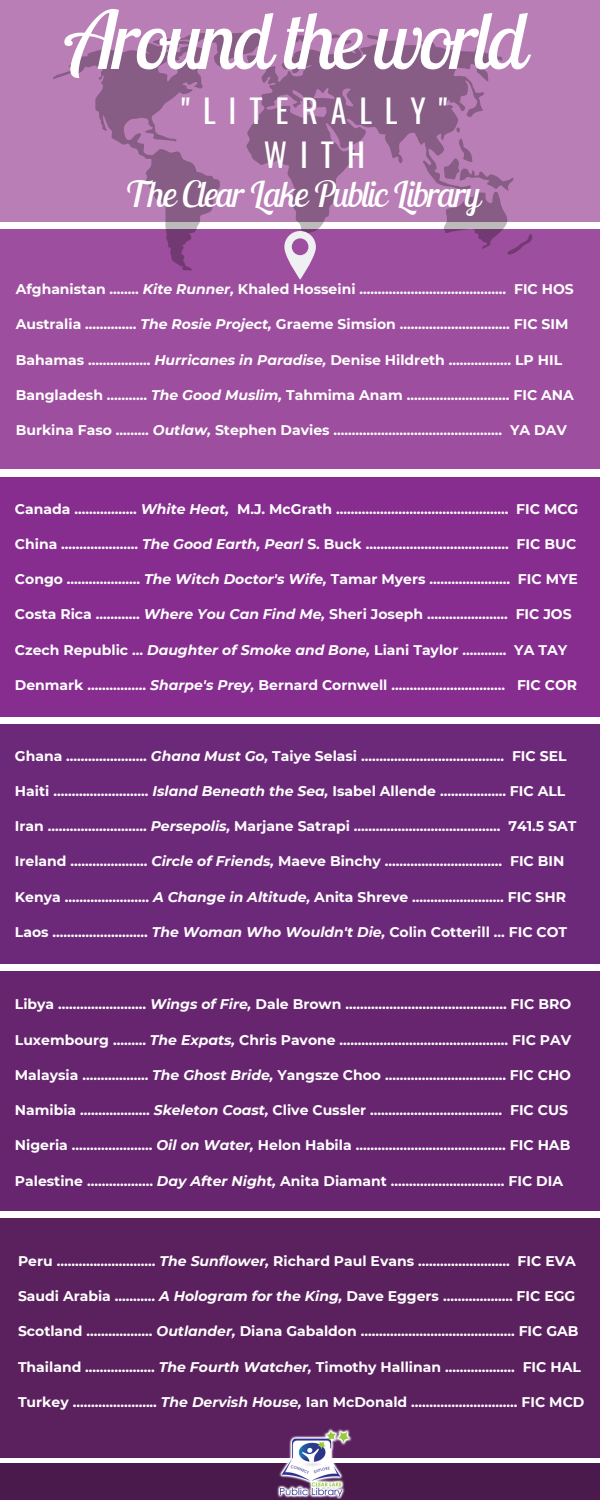
<style>
.page{position:relative;width:600px;height:1500px;background:#fff}
.page>*{position:absolute;margin:0;border:0;box-sizing:border-box;transform-origin:0 0}
.t1{font:italic 80px "Lobster Two";letter-spacing:-.04em;color:#fff}
.t2{font:italic 36px "Lobster Two";letter-spacing:-.04em;color:#fff}
.t3{font:32px/44.2px "Oswald";letter-spacing:.4em;color:#fff;text-align:center}
.t4{font:700 14px "Montserrat";color:#fff}
.s1{font-style:italic}
</style>
<div class="page">
<div style="left:0;top:230px;width:600px;height:240px;background:#9e4e9e"></div>
<div style="left:0;top:477px;width:600px;height:239px;background:#862d8f"></div>
<div style="left:0;top:724px;width:600px;height:240px;background:#6d2979"></div>
<div style="left:0;top:971px;width:600px;height:239px;background:#66256e"></div>
<div style="left:0;top:1218px;width:600px;height:240px;background:#5b205e"></div>
<div style="left:0;top:1463px;width:600px;height:37px;background:#4a1a4d"></div>
<div style="left:0;top:0;width:600px;height:222px;background:#b97eb6"></div>
<svg style="left:245px;top:34px;width:258px;height:197px;fill:#8c5c8a"></svg>
<svg style="left:442px;top:127px;width:91px;height:128px"></svg>
<svg style="left:53px;top:43px;width:168px;height:227px"></svg>
<svg style="left:149px;top:33px;width:120px;height:35px"></svg>
<svg style="left:284px;top:231px;width:32px;height:49px"></svg>
<img style="left:277px;top:1428px;width:75px;height:70px">
<h1 class="t1" style="left:67px;top:-11px;width:461px">Around the world</h1>
<h3 class="t3" style="left:182px;top:88px;width:267px">"LITERALLY"<br>WITH</h3>
<h2 class="t2" style="left:125px;top:171px;width:357px">The Clear Lake Public Library</h2>
<p class="t4" style="left:16px;top:281px;width:560px">Afghanistan ........ <span class="s1">Kite Runner,</span> Khaled Hosseini ........................................ FIC HOS</p>
<p class="t4" style="left:16px;top:316px;width:554px">Australia .............. <span class="s1">The Rosie Project,</span> Graeme Simsion .............................. FIC SIM</p>
<p class="t4" style="left:16px;top:351px;width:548px">Bahamas ................. <span class="s1">Hurricanes in Paradise,</span> Denise Hildreth ................. LP HIL</p>
<p class="t4" style="left:16px;top:386px;width:560px">Bangladesh ........... <span class="s1">The Good Muslim,</span> Tahmima Anam ............................ FIC ANA</p>
<p class="t4" style="left:16px;top:422px;width:553px">Burkina Faso ......... <span class="s1">Outlaw,</span> Stephen Davies .............................................. YA DAV</p>
<p class="t4" style="left:15px;top:500px;width:565px">Canada ................. <span class="s1">White Heat,</span> M.J. McGrath ............................................... FIC MCG</p>
<p class="t4" style="left:15px;top:535px;width:563px">China ..................... <span class="s1">The Good Earth, Pearl</span> S. Buck ....................................... FIC BUC</p>
<p class="t4" style="left:15px;top:570px;width:565px">Congo .................... <span class="s1">The Witch Doctor's Wife,</span> Tamar Myers ...................... FIC MYE</p>
<p class="t4" style="left:15px;top:606px;width:558px">Costa Rica ............ <span class="s1">Where You Can Find Me,</span> Sheri Joseph ...................... FIC JOS</p>
<p class="t4" style="left:15px;top:641px;width:554px">Czech Republic ... <span class="s1">Daughter of Smoke and Bone,</span> Liani Taylor ............ YA TAY</p>
<p class="t4" style="left:15px;top:676px;width:564px">Denmark ................ <span class="s1">Sharpe's Prey,</span> Bernard Cornwell ............................... FIC COR</p>
<p class="t4" style="left:15px;top:747px;width:553px">Ghana ...................... <span class="s1">Ghana Must Go,</span> Taiye Selasi ....................................... FIC SEL</p>
<p class="t4" style="left:15px;top:782px;width:552px">Haiti .......................... <span class="s1">Island Beneath the Sea,</span> Isabel Allende .................. FIC ALL</p>
<p class="t4" style="left:15px;top:817px;width:563px">Iran ........................... <span class="s1">Persepolis,</span> Marjane Satrapi ........................................ 741.5 SAT</p>
<p class="t4" style="left:15px;top:853px;width:551px">Ireland ..................... <span class="s1">Circle of Friends,</span> Maeve Binchy ................................ FIC BIN</p>
<p class="t4" style="left:15px;top:888px;width:553px">Kenya ....................... <span class="s1">A Change in Altitude,</span> Anita Shreve ......................... FIC SHR</p>
<p class="t4" style="left:15px;top:923px;width:554px">Laos .......................... <span class="s1">The Woman Who Wouldn't Die,</span> Colin Cotterill ... FIC COT</p>
<p class="t4" style="left:15px;top:996px;width:558px">Libya ........................ <span class="s1">Wings of Fire,</span> Dale Brown ............................................ FIC BRO</p>
<p class="t4" style="left:15px;top:1031px;width:558px">Luxembourg ......... <span class="s1">The Expats,</span> Chris Pavone .............................................. FIC PAV</p>
<p class="t4" style="left:15px;top:1066px;width:558px">Malaysia .................. <span class="s1">The Ghost Bride,</span> Yangsze Choo ................................. FIC CHO</p>
<p class="t4" style="left:15px;top:1102px;width:555px">Namibia ................... <span class="s1">Skeleton Coast,</span> Clive Cussler .................................... FIC CUS</p>
<p class="t4" style="left:15px;top:1137px;width:557px">Nigeria ...................... <span class="s1">Oil on Water,</span> Helon Habila ......................................... FIC HAB</p>
<p class="t4" style="left:15px;top:1172px;width:550px">Palestine .................. <span class="s1">Day After Night,</span> Anita Diamant ............................... FIC DIA</p>
<p class="t4" style="left:18px;top:1252px;width:559px">Peru ........................... <span class="s1">The Sunflower,</span> Richard Paul Evans ......................... FIC EVA</p>
<p class="t4" style="left:18px;top:1288px;width:559px">Saudi Arabia ........... <span class="s1">A Hologram for the King,</span> Dave Eggers ................... FIC EGG</p>
<p class="t4" style="left:18px;top:1323px;width:562px">Scotland .................. <span class="s1">Outlander,</span> Diana Gabaldon .......................................... FIC GAB</p>
<p class="t4" style="left:18px;top:1358px;width:564px">Thailand ................... <span class="s1">The Fourth Watcher,</span> Timothy Hallinan ................... FIC HAL</p>
<p class="t4" style="left:18px;top:1393px;width:568px">Turkey ....................... <span class="s1">The Dervish House,</span> Ian McDonald ............................. FIC MCD</p>
</div>
